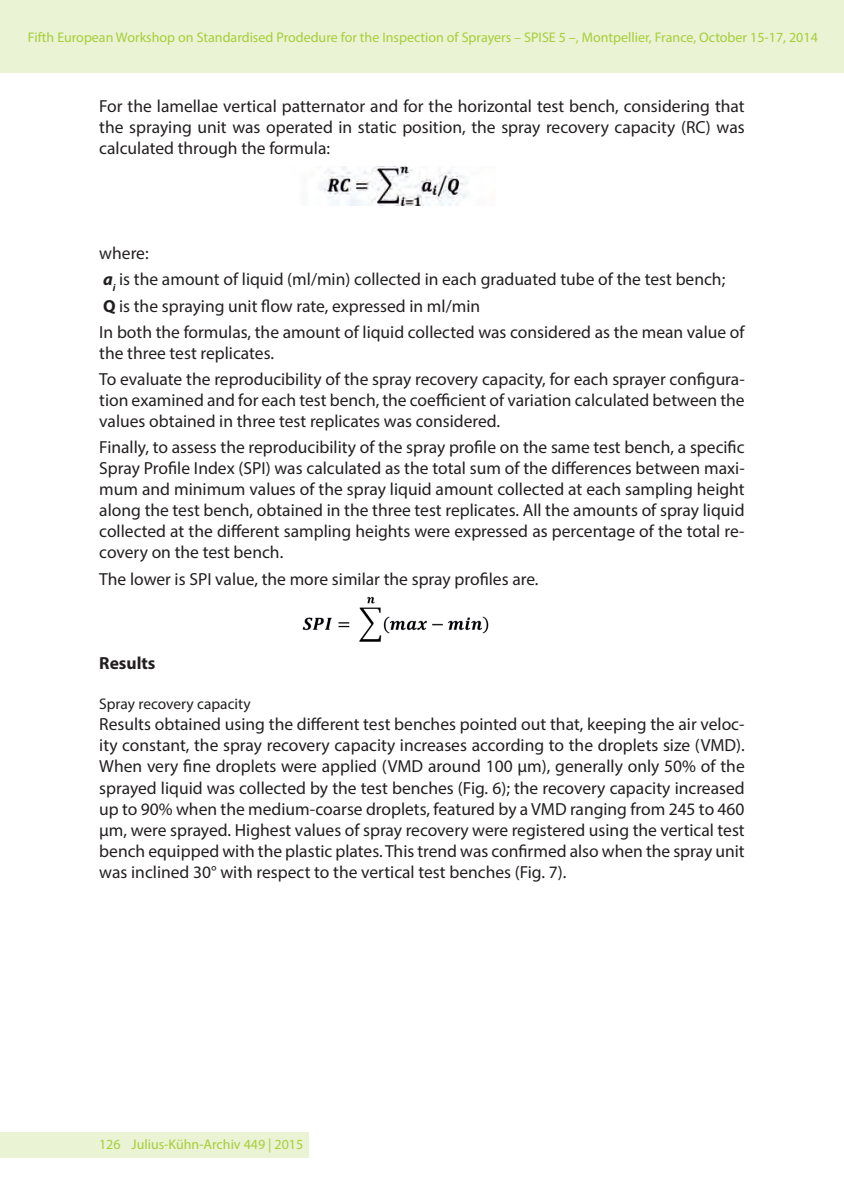
<style>
.page{position:relative;width:844px;height:1191px;background:#fff}
.page>*{position:absolute;margin:0;border:0;box-sizing:border-box;transform-origin:0 0}
.t1{font:17.5px/21px "Myriad Pro";color:#231f20;text-align:justify}
.t2{font:700 17.5px "Myriad Pro";color:#231f20}
.t3{font:15.4px "Myriad Pro";color:#231f20}
.t4{font:14px "Myriad Pro";color:#a6ce39}
.s1{font-weight:700;font-style:italic}
.s2{font-weight:700}
</style>
<div class="page">
<div style="left:0;top:0;width:843px;height:72px;background:#eaf3d4"></div>
<div style="left:0;top:1132px;width:308px;height:25px;background:#eaf3d4"></div>
<img style="left:319px;top:166px;width:149px;height:39px">
<img style="left:302px;top:596px;width:187px;height:46px">
<p class="t4" style="left:28px;top:29px;width:791px">Fifth European Workshop on Standardised Prodedure for the Inspection of Sprayers – SPISE 5 –, Montpellier, France, October 15-17, 2014</p>
<p class="t1" style="left:99px;top:96px;width:646px">For the lamellae vertical patternator and for the horizontal test bench, considering that the spraying unit was operated in static position, the spray recovery capacity (RC) was calculated through the formula:</p>
<p class="t1" style="left:99px;top:240px;width:646px;line-height:26.2px;text-align:left">where:<br><span class="s1">a</span><sub>i</sub> is the amount of liquid (ml/min) collected in each graduated tube of the test bench;<br><span class="s2">Q</span> is the spraying unit flow rate, expressed in ml/min<br>In both the formulas, the amount of liquid collected was considered as the mean value of</p>
<p class="t1" style="left:99px;top:339px;width:646px;line-height:26.2px">the three test replicates.<br>To evaluate the reproducibility of the spray recovery capacity, for each sprayer configura-</p>
<p class="t1" style="left:99px;top:389px;width:646px">tion examined and for each test bench, the coefficient of variation calculated between the values obtained in three test replicates was considered.</p>
<p class="t1" style="left:99px;top:437px;width:646px">Finally, to assess the reproducibility of the spray profile on the same test bench, a specific Spray Profile Index (SPI) was calculated as the total sum of the differences between maxi&shy;mum and minimum values of the spray liquid amount collected at each sampling height along the test bench, obtained in the three test replicates. All the amounts of spray liquid collected at the different sampling heights were expressed as percentage of the total re&shy;covery on the test bench.</p>
<p class="t1" style="left:99px;top:568px;width:440px">The lower is SPI value, the more similar the spray profiles are.</p>
<p class="t2" style="left:99px;top:652px;width:58px">Results</p>
<p class="t3" style="left:99px;top:695px;width:153px">Spray recovery capacity</p>
<p class="t1" style="left:99px;top:714px;width:646px">Results obtained using the different test benches pointed out that, keeping the air veloc&shy;ity constant, the spray recovery capacity increases according to the droplets size (VMD).<br>When very fine droplets were applied (VMD around 100 µm), generally only 50% of the sprayed liquid was collected by the test benches (Fig. 6); the recovery capacity increased up to 90% when the medium-coarse droplets, featured by a VMD ranging from 245 to 460 µm, were sprayed. Highest values of spray recovery were registered using the vertical test bench equipped with the plastic plates. This trend was confirmed also when the spray unit was inclined 30° with respect to the vertical test benches (Fig. 7).</p>
<p class="t4" style="left:99px;top:1136px;width:206px">126 Julius-Kühn-Archiv 449 | 2015</p>
</div>
